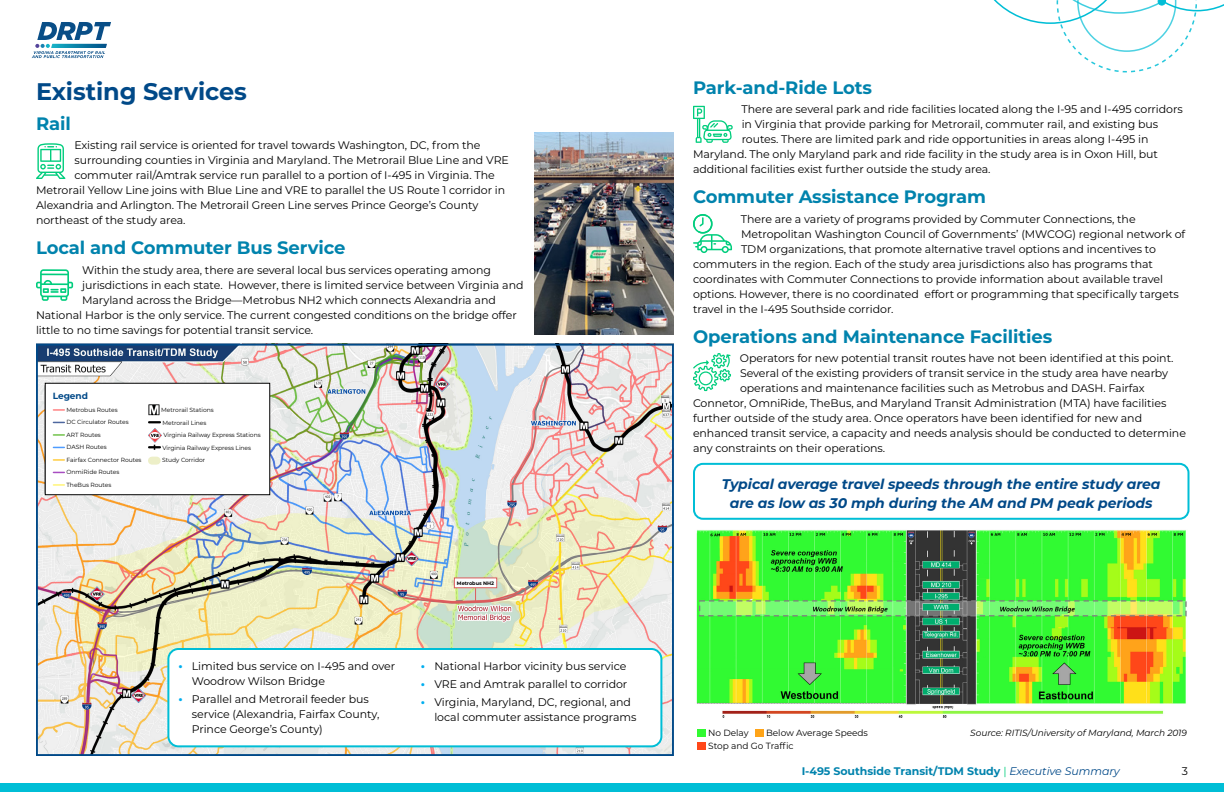
<style>
.page{position:relative;width:1224px;height:792px;background:#fff}
.page>*{position:absolute;margin:0;border:0;box-sizing:border-box;transform-origin:0 0}
.t1{font:700 24px "Montserrat";letter-spacing:-.005em;color:#004988}
.t2{font:700 18px "Montserrat";letter-spacing:-.005em;color:#0083ad}
.Paragraph{font:italic 700 14px/19px "Montserrat";letter-spacing:-.005em;color:#004988;text-align:center}
.Paragraph-2{font:11px/15px "Montserrat";letter-spacing:-.005em;color:#000}
.t3{font:700 11px "Montserrat";letter-spacing:-.005em;color:#0083ad}
.Small_Table_Text{font:italic 9px "Montserrat";letter-spacing:-.005em;color:#000}
.Small_Table_Text-2{font:9px "Montserrat";letter-spacing:-.005em;color:#000}
.Small_Table_Text-3{font:700 9px "Montserrat";letter-spacing:-.005em;color:#004988}
.t4{font:italic 7.4px "Calibri";letter-spacing:-.01em;color:#000}
.Small_Legend_Text{font:6px "Montserrat";letter-spacing:-.005em;color:#000}
.Small_Table_Text-4{font:700 5px "Montserrat";letter-spacing:-.005em;color:#000}
.s1{font-weight:700;font-size:12px;color:#00aeef}
.s2{font-weight:400;color:#00cd7d}
.s3{font-weight:400;font-style:italic;color:#004988}
</style>
<div class="page">
<svg style="left:993px;top:0;width:231px;height:72px"></svg>
<svg style="left:32px;top:22px;width:79px;height:36px"></svg>
<div style="left:0;top:783px;width:1224px;height:9px;background:#00bed6"></div>
<svg style="left:36px;top:143px;width:29px;height:36px"></svg>
<svg style="left:36px;top:269px;width:37px;height:32px"></svg>
<img style="left:534px;top:133px;width:140px;height:201px">
<svg style="left:693px;top:106px;width:40px;height:37px"></svg>
<svg style="left:693px;top:214px;width:39px;height:39px"></svg>
<svg style="left:693px;top:353px;width:38px;height:38px"></svg>
<div style="left:693px;top:463px;width:497px;height:57px;border:2px solid #00bed6;border-radius:9px"></div>
<img style="left:722px;top:706px;width:441px;height:12px">
<img style="left:696px;top:530px;width:491px;height:175px">
<div style="left:698px;top:729px;width:8px;height:8px;background:#31fa32"></div>
<div style="left:756px;top:729px;width:8px;height:8px;background:#ffa418"></div>
<div style="left:698px;top:742px;width:8px;height:8px;background:#ff4719"></div>
<img style="left:39px;top:347px;width:632px;height:406px">
<div style="left:36px;top:344px;width:638px;height:412px;border:2px solid #004988"></div>
<div style="left:168px;top:649px;width:493px;height:97px;background:#fff;border-radius:10px"></div>
<div style="left:167px;top:648px;width:495px;height:99px;border:2px solid #00bed6;border-radius:10px"></div>
<svg style="left:475px;top:588px;width:1px;height:13px"></svg>
<div style="left:454px;top:578px;width:43px;height:10px;background:#fcfeff"></div>
<div style="left:454px;top:577px;width:43px;height:11px;border:1px solid #dc5c5d"></div>
<div style="left:45px;top:383px;width:225px;height:112px;background:#fff"></div>
<svg style="left:53px;top:409px;width:11px;height:2px"></svg>
<svg style="left:53px;top:434px;width:11px;height:2px"></svg>
<svg style="left:53px;top:459px;width:11px;height:2px"></svg>
<svg style="left:53px;top:484px;width:11px;height:2px"></svg>
<div style="left:45px;top:383px;width:225px;height:112px;border:1px solid #000"></div>
<svg style="left:148px;top:404px;width:12px;height:11px"></svg>
<svg style="left:149px;top:405px;width:10px;height:10px"></svg>
<svg style="left:148px;top:421px;width:14px;height:29px"></svg>
<div style="left:152px;top:457px;width:5px;height:8px;background:#edefc8"></div>
<h1 class="t1" style="left:36px;top:74px;width:212px">Existing Services</h1>
<h2 class="t2" style="left:36px;top:110px;width:36px">Rail</h2>
<p class="Paragraph-2" style="left:74px;top:137px;width:408px">Existing rail service is oriented for travel towards Washington, DC, from the</p>
<p class="Paragraph-2" style="left:74px;top:152px;width:436px">surrounding counties in Virginia and Maryland. The Metrorail Blue Line and VRE</p>
<p class="Paragraph-2" style="left:74px;top:167px;width:422px">commuter rail/Amtrak service run parallel to a portion of I-495 in Virginia. The</p>
<p class="Paragraph-2" style="left:36px;top:182px;width:471px">Metrorail Yellow Line joins with Blue Line and VRE to parallel the US Route 1 corridor in</p>
<p class="Paragraph-2" style="left:36px;top:197px;width:444px">Alexandria and Arlington. The Metrorail Green Line serves Prince George’s County</p>
<p class="Paragraph-2" style="left:36px;top:212px;width:151px">northeast of the study area.</p>
<h2 class="t2" style="left:36px;top:235px;width:311px">Local and Commuter Bus Service</h2>
<p class="Paragraph-2" style="left:82px;top:262px;width:410px">Within the study area, there are several local bus services operating among</p>
<p class="Paragraph-2" style="left:82px;top:277px;width:443px">jurisdictions in each state. However, there is limited service between Virginia and</p>
<p class="Paragraph-2" style="left:82px;top:292px;width:415px">Maryland across the Bridge—Metrobus NH2 which connects Alexandria and</p>
<p class="Paragraph-2" style="left:36px;top:307px;width:482px">National Harbor is the only service. The current congested conditions on the bridge offer</p>
<p class="Paragraph-2" style="left:36px;top:322px;width:279px">little to no time savings for potential transit service.</p>
<p class="Small_Table_Text-3" style="left:53px;top:390px;width:37px">Legend</p>
<p class="Small_Legend_Text" style="left:67px;top:406px;width:53px">Metrobus Routes</p>
<p class="Small_Legend_Text" style="left:67px;top:418px;width:64px">DC Circulator Routes</p>
<p class="Small_Legend_Text" style="left:67px;top:431px;width:36px">ART Routes</p>
<p class="Small_Legend_Text" style="left:67px;top:443px;width:42px">DASH Routes</p>
<p class="Small_Legend_Text" style="left:67px;top:456px;width:77px">Fairfax Connector Routes</p>
<p class="Small_Legend_Text" style="left:67px;top:468px;width:54px">OnmiRide Routes</p>
<p class="Small_Legend_Text" style="left:67px;top:481px;width:46px">TheBus Routes</p>
<p class="Small_Legend_Text" style="left:161px;top:406px;width:54px">Metrorail Stations</p>
<p class="Small_Legend_Text" style="left:163px;top:419px;width:45px">Metrorail Lines</p>
<p class="Small_Legend_Text" style="left:163px;top:431px;width:99px">Virginia Railway Express Stations</p>
<p class="Small_Legend_Text" style="left:163px;top:444px;width:90px">Virginia Railway Express Lines</p>
<p class="Small_Legend_Text" style="left:162px;top:456px;width:45px">Study Corridor</p>
<p class="Small_Table_Text-4" style="left:457px;top:580px;width:39px">Metrobus NH2</p>
<p class="Paragraph-2" style="left:192px;top:658px;width:205px;text-indent:-14px"><span class="s1">•</span> Limited bus service on I-495 and over<br>Woodrow Wilson Bridge</p>
<p class="Paragraph-2" style="left:192px;top:691px;width:189px;text-indent:-14px"><span class="s1">•</span> Parallel and Metrorail feeder bus service (Alexandria, Fairfax County,<br>Prince George’s County)</p>
<p class="Paragraph-2" style="left:421px;top:658px;width:207px"><span class="s1">•</span> National Harbor vicinity bus service</p>
<p class="Paragraph-2" style="left:421px;top:676px;width:208px"><span class="s1">•</span> VRE and Amtrak parallel to corridor</p>
<p class="Paragraph-2" style="left:434px;top:694px;width:204px;text-indent:-14px"><span class="s1">•</span> Virginia, Maryland, DC, regional, and local commuter assistance programs</p>
<h2 class="t2" style="left:693px;top:75px;width:181px">Park-and-Ride Lots</h2>
<p class="Paragraph-2" style="left:742px;top:102px;width:443px">There are several park and ride facilities located along the I-95 and I-495 corridors</p>
<p class="Paragraph-2" style="left:742px;top:117px;width:418px">in Virginia that provide parking for Metrorail, commuter rail, and existing bus</p>
<p class="Paragraph-2" style="left:742px;top:132px;width:408px">routes. There are limited park and ride opportunities in areas along I-495 in</p>
<p class="Paragraph-2" style="left:693px;top:147px;width:466px">Maryland. The only Maryland park and ride facility in the study area is in Oxon Hill, but</p>
<p class="Paragraph-2" style="left:693px;top:162px;width:299px">additional facilities exist further outside the study area.</p>
<h2 class="t2" style="left:693px;top:184px;width:295px">Commuter Assistance Program</h2>
<p class="Paragraph-2" style="left:741px;top:211px;width:396px">There are a variety of programs provided by Commuter Connections, the</p>
<p class="Paragraph-2" style="left:741px;top:226px;width:446px">Metropolitan Washington Council of Governments’ (MWCOG) regional network of</p>
<p class="Paragraph-2" style="left:741px;top:241px;width:416px">TDM organizations, that promote alternative travel options and incentives to</p>
<p class="Paragraph-2" style="left:693px;top:256px;width:462px">commuters in the region. Each of the study area jurisdictions also has programs that</p>
<p class="Paragraph-2" style="left:693px;top:271px;width:472px">coordinates with Commuter Connections to provide information about available travel</p>
<p class="Paragraph-2" style="left:693px;top:286px;width:487px">options. However, there is no coordinated effort or programming that specifically targets</p>
<p class="Paragraph-2" style="left:693px;top:301px;width:202px">travel in the I-495 Southside corridor.</p>
<h2 class="t2" style="left:693px;top:324px;width:361px">Operations and Maintenance Facilities</h2>
<p class="Paragraph-2" style="left:740px;top:351px;width:435px">Operators for new potential transit routes have not been identified at this point.</p>
<p class="Paragraph-2" style="left:740px;top:366px;width:430px">Several of the existing providers of transit service in the study area have nearby</p>
<p class="Paragraph-2" style="left:740px;top:381px;width:406px">operations and maintenance facilities such as Metrobus and DASH. Fairfax</p>
<p class="Paragraph-2" style="left:693px;top:396px;width:475px">Connetor, OmniRide, TheBus, and Maryland Transit Administration (MTA) have facilities</p>
<p class="Paragraph-2" style="left:693px;top:411px;width:451px">further outside of the study area. Once operators have been identified for new and</p>
<p class="Paragraph-2" style="left:693px;top:426px;width:495px">enhanced transit service, a capacity and needs analysis should be conducted to determine</p>
<p class="Paragraph-2" style="left:693px;top:441px;width:194px">any constraints on their operations.</p>
<p class="Paragraph" style="left:722px;top:473px;width:440px">Typical average travel speeds through the entire study area are as low as 30 mph during the AM and PM peak periods</p>
<p class="Small_Table_Text-2" style="left:766px;top:727px;width:103px">Below Average Speeds</p>
<p class="Small_Table_Text" style="left:970px;top:727px;width:218px">Source: RITIS/University of Maryland, March 2019</p>
<p class="Small_Table_Text-2" style="left:708px;top:740px;width:87px">Stop and Go Traffic</p>
<p class="Small_Table_Text-2" style="left:708px;top:727px;width:42px">No Delay</p>
<p class="t4" style="left:712px;top:728px;width:150px">Source: RITIS/University of Maryland, March 2019</p>
<p class="t3" style="left:802px;top:763px;width:320px">I-495 Southside Transit/TDM Study <span class="s2">|</span> <span class="s3">Executive Summary</span></p>
<p class="Paragraph-2" style="left:1182px;top:763px;width:8px">3</p>
</div>
